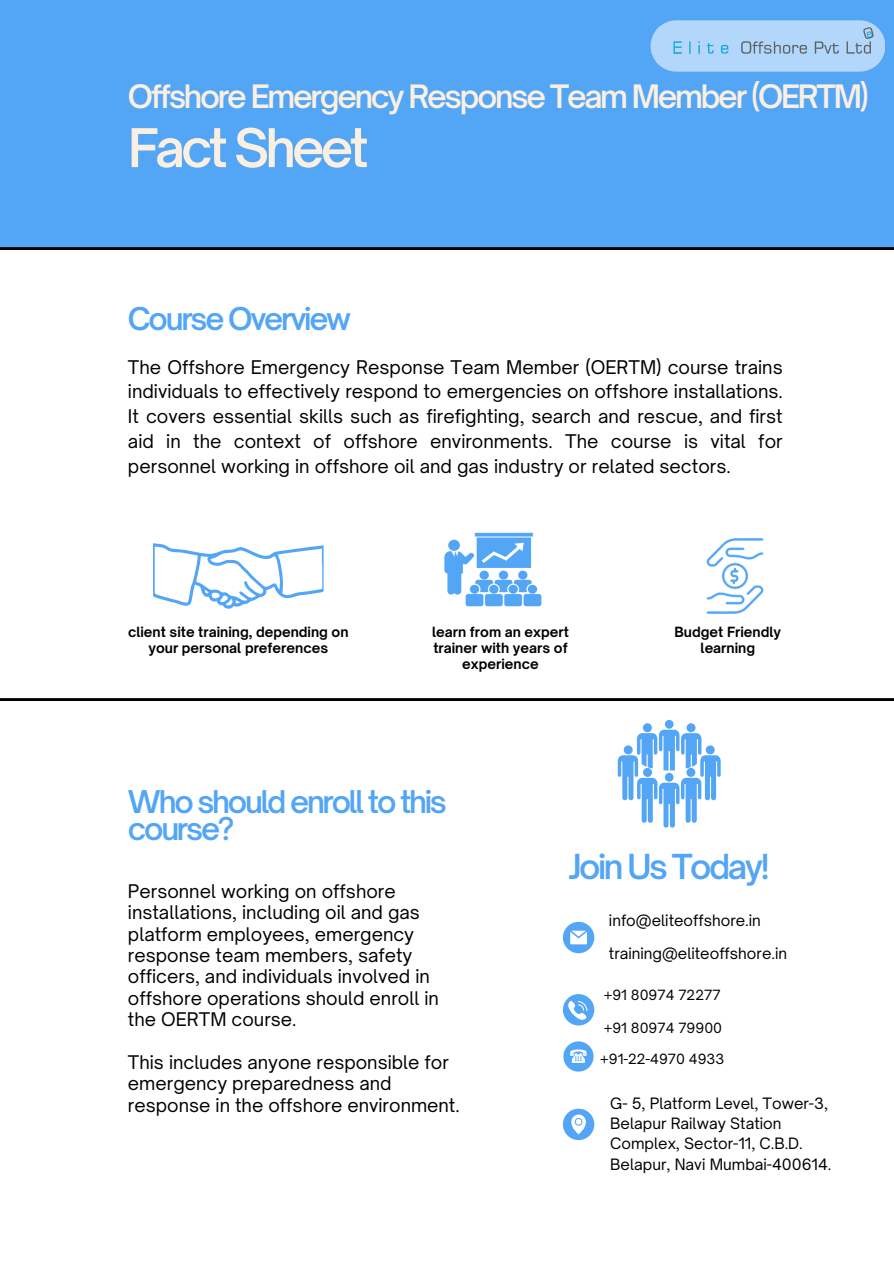
<style>
.page{position:relative;width:894px;height:1264px;background:#fff}
.page>*{position:absolute;margin:0;border:0;box-sizing:border-box;transform-origin:0 0}
.t1{font:600 51px "Open Sauce One";letter-spacing:-.075em;color:#faefe0}
.t2{font:600 33px "Open Sauce One";letter-spacing:-.075em;color:#53a5f5}
.t3{font:600 30.9px "Open Sauce One";letter-spacing:-.075em;color:#faefe0}
.t4{font:600 30px/27px "Open Sauce One";letter-spacing:-.075em;color:#53a5f5}
.t5{font:18px/21.3px "Open Sauce One";color:#000001}
.t6{font:15px/20.2px "Open Sauce One";color:#000001}
.t7{font:700 13.5px/15.8px "Open Sauce One";color:#000001;text-align:center}
.t8{font:13.5px "Open Sauce One";color:#000001}
</style>
<div class="page">
<svg style="left:0;top:249px;width:893px;height:451px"></svg>
<div style="left:0;top:0;width:893px;height:249px;background:#53a5f5"></div>
<svg style="left:562px;top:994px;width:32px;height:31px"></svg>
<svg style="left:562px;top:921px;width:32px;height:32px"></svg>
<svg style="left:562px;top:1108px;width:32px;height:32px"></svg>
<img style="left:563px;top:1041px;width:31px;height:31px">
<svg style="left:153px;top:543px;width:170px;height:66px"></svg>
<img style="left:434px;top:532px;width:116px;height:78px">
<img style="left:696px;top:537px;width:77px;height:77px">
<svg style="left:650px;top:20px;width:235px;height:52px;background:#a5d0f9"></svg>
<img style="left:661px;top:24px;width:224px;height:33px">
<svg style="left:664px;top:720px;width:9px;height:8px"></svg>
<svg style="left:617px;top:723px;width:103px;height:104px"></svg>
<p class="t3" style="left:128px;top:77px;width:742px">Offshore Emergency Response Team Member (OERTM)</p>
<h3 class="t1" style="left:128px;top:116px;width:242px">Fact Sheet</h3>
<h2 class="t4" style="left:128px;top:305px;width:225px">Course Overview</h2>
<p class="t5" style="left:128px;top:354px;width:656px;line-height:24.8px;text-align:justify">The Offshore Emergency Response Team Member (OERTM) course trains individuals to effectively respond to emergencies on offshore installations.<br>It covers essential skills such as firefighting, search and rescue, and first aid in the context of offshore environments. The course is vital for personnel working in offshore oil and gas industry or related sectors.</p>
<p class="t7" style="left:128px;top:624px;width:222px">client site training, depending on your personal preferences</p>
<p class="t7" style="left:432px;top:624px;width:138px">learn from an expert trainer with years of experience</p>
<p class="t7" style="left:674px;top:624px;width:108px">Budget Friendly learning</p>
<h4 class="t4" style="left:128px;top:787px;width:320px">Who should enroll to this course?</h4>
<p class="t5" style="left:128px;top:880px;width:312px">Personnel working on offshore installations, including oil and gas platform employees, emergency response team members, safety officers, and individuals involved in offshore operations should enroll in the OERTM course.</p>
<p class="t5" style="left:128px;top:1051px;width:333px">This includes anyone responsible for emergency preparedness and response in the offshore environment.</p>
<h4 class="t2" style="left:568px;top:846px;width:202px">Join Us Today!</h4>
<h2 class="t6" style="left:608px;top:910px;width:153px">info@eliteoffshore.in</h2>
<p class="t6" style="left:608px;top:943px;width:179px">training@eliteoffshore.in</p>
<p class="t8" style="left:603px;top:986px;width:118px">+91 80974 72277</p>
<h2 class="t8" style="left:603px;top:1019px;width:120px">+91 80974 79900</h2>
<p class="t8" style="left:600px;top:1050px;width:126px">+91-22-4970 4933</p>
<h1 class="t6" style="left:610px;top:1093px;width:222px">G- 5, Platform Level, Tower-3,<br>Belapur Railway Station<br>Complex, Sector-11, C.B.D.<br>Belapur, Navi Mumbai-400614.</h1>
</div>
